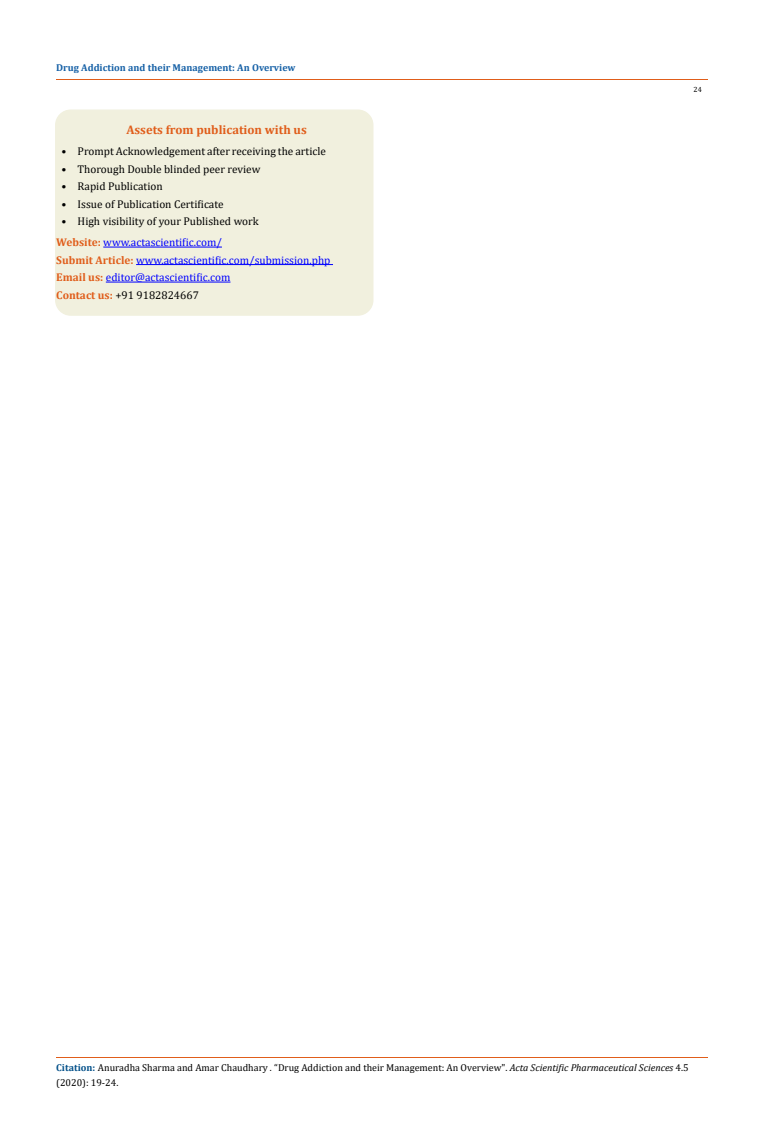
<style>
.page{position:relative;width:764px;height:1140px;background:#fff}
.page>*{position:absolute;margin:0;border:0;box-sizing:border-box;transform-origin:0 0}
.t1{font:700 12.5px "Cambria";color:#e05d1a}
.t2{font:11.25px "Cambria";color:#000}
.t3{font:11.25px/17.5px "Cambria";color:#00f}
.t4{font:10px/15px "Cambria";color:#000}
.t5{font:700 10px "Cambria";color:#1560a6}
.t6{font:7.5px "Cambria";color:#000}
.s1{font-weight:700;color:#e05d1a}
.s2{color:#000}
.s3{font-weight:700;color:#035089}
.s4{font-style:italic}
</style>
<div class="page">
<hr style="left:56px;top:79px;width:651px;height:1px;background:#e05d1a">
<hr style="left:56px;top:1057px;width:651px;height:1px;background:#e05d1a">
<div style="left:56px;top:110px;width:317px;height:205px;background:#f1f0de;border-radius:15px"></div>
<div style="left:55px;top:109px;width:318px;height:207px;border:1px solid #f1f0de;border-radius:15px"></div>
<hr style="left:103px;top:247px;width:119px;height:1px;background:#00f">
<hr style="left:136px;top:264px;width:197px;height:1px;background:#00f">
<hr style="left:106px;top:282px;width:124px;height:1px;background:#00f">
<p class="t5" style="left:56px;top:61px;width:241px">Drug Addiction and their Management: An Overview</p>
<p class="t1" style="left:126px;top:121px;width:182px">Assets from publication with us</p>
<p class="t2" style="left:61px;top:145px;width:266px">• Prompt Acknowledgement after receiving the article</p>
<p class="t2" style="left:61px;top:162px;width:201px">• Thorough Double blinded peer review</p>
<p class="t2" style="left:61px;top:180px;width:103px">• Rapid Publication</p>
<p class="t2" style="left:61px;top:197px;width:164px">• Issue of Publication Certificate</p>
<p class="t2" style="left:61px;top:215px;width:199px">• High visibility of your Published work</p>
<p class="t3" style="left:56px;top:234px;width:276px"><span class="s1">Website:</span> www.actascientific.com/<br><span class="s1">Submit Article:</span> www.actascientific.com/submission.php <span class="s1">Email us:</span> editor@actascientific.com<br><span class="s1">Contact us:</span> <span class="s2">+91 9182824667</span></p>
<p class="t6" style="left:693px;top:85px;width:10px">24</p>
<p class="t4" style="left:56px;top:1060px;width:634px"><span class="s3">Citation:</span> Anuradha Sharma and Amar Chaudhary <span class="s4">.</span> “Drug Addiction and their Management: An Overview". <span class="s4">Acta Scientific Pharmaceutical Sciences</span> 4.5 (2020): 19-24.</p>
</div>
